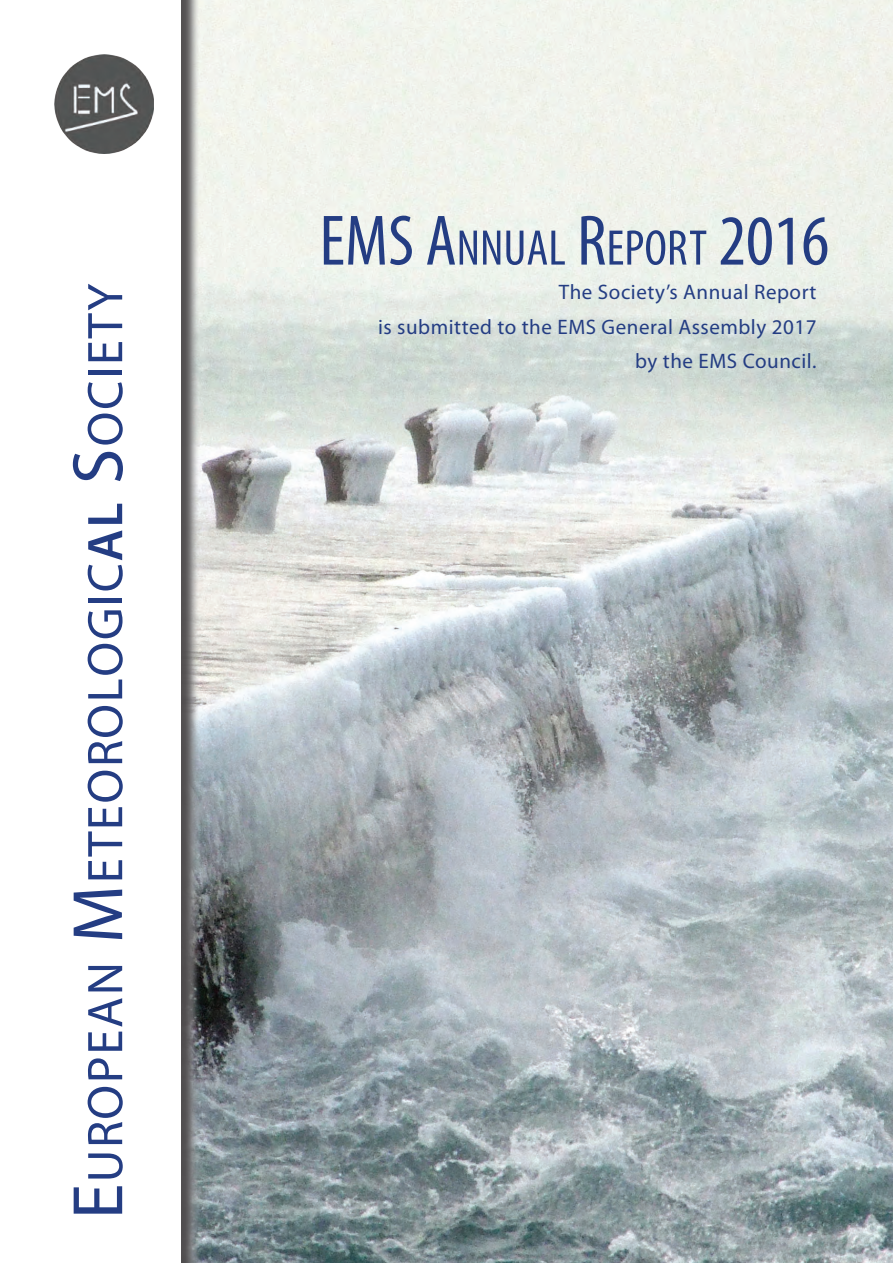
<style>
.page{position:relative;width:893px;height:1263px;background:#fff}
.page>*{position:absolute;margin:0;border:0;box-sizing:border-box;transform-origin:0 0}
.t1{font:50.4px "Myriad Pro";letter-spacing:.035em;color:#243d83}
.t2{font:condensed 50.4px "Myriad Pro";color:#243d83}
.t3{font:21px/34.5px "Myriad Pro";letter-spacing:.025em;color:#243d83;text-align:right}
.s1{font-size:72px}
.s2{font-weight:600}
</style>
<div class="page">
<img style="left:205px;top:0;width:688px;height:1263px">
<div style="left:0;top:0;width:205px;height:1263px;background:#fff;opacity:.75"></div>
<div style="left:0;top:0;width:198px;height:1263px;background:#231f20;opacity:.75"></div>
<div style="left:0;top:0;width:180px;height:1263px;background:#fff"></div>
<img style="left:54px;top:54px;width:99px;height:99px">
<h1 class="t1" style="left:74px;top:1219px;width:937px;rotate:-90deg"><span class="s1">E</span>uropean <span class="s1">M</span>eteorologic<span class="s2">al</span> <span class="s1">S</span>ociety</h1>
<h1 class="t2" style="left:319px;top:217px;width:511px"><span class="s1">EMS A</span>NNUAL <span class="s1">R</span>EPORT <span class="s1">2016</span></h1>
<p class="t3" style="left:378px;top:274px;width:440px">The Society’s Annual Report<br>is submitted to the EMS General Assembly 2017 by the EMS Council.</p>
</div>
